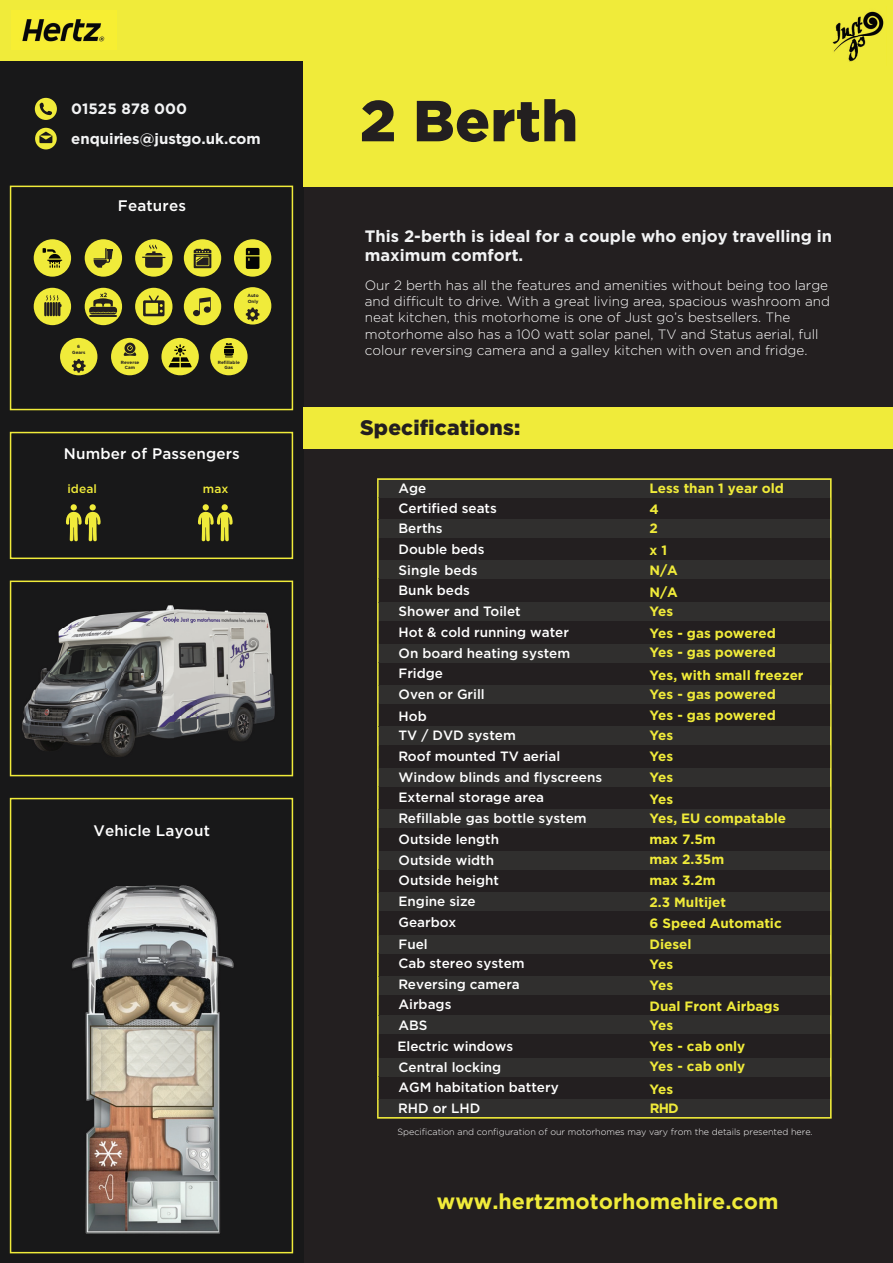
<style>
.page{position:relative;width:893px;height:1263px;background:#fff}
.page>*{position:absolute;margin:0;border:0;box-sizing:border-box;transform-origin:0 0}
.t1{font:900 57.75px "Gotham Pro";letter-spacing:.01em;color:#231f20}
.t2{font:700 21.45px "Gotham Pro";color:#f0eb3a}
.t3{font:900 21px "Gotham Pro";letter-spacing:.01em;color:#231f20}
.t4{font:700 16.5px/19.8px "Gotham Pro";color:#f2f3f4}
.t5{font:500 15.3px "Gotham Pro";letter-spacing:.01em;color:#fff}
.t6{font:700 15px/29.7px "Gotham Pro";color:#f2f3f4}
.t7{font:500 13.5px/20.7px "Gotham Pro";color:#fff}
.t8{font:300 13.5px/16.2px "Gotham Pro";color:#fff}
.t9{font:700 13.5px/20.7px "Gotham Pro";color:#f0eb3a}
.t10{font:500 12px "Gotham Pro";letter-spacing:.01em;color:#f0eb3a}
.t11{font:300 9px "Gotham Pro";color:#fff}
.t12{font:700 4.5px/5.4px "Gotham Pro";letter-spacing:.01em;color:#231f20;text-align:center}
</style>
<div class="page">
<div style="left:303px;top:0;width:590px;height:1263px;background:#231f20"></div>
<div style="left:0;top:0;width:303px;height:1263px;background:#181819"></div>
<div style="left:0;top:0;width:303px;height:60px;background:#f0eb3a"></div>
<img style="left:22px;top:18px;width:83px;height:24px">
<svg style="left:35px;top:98px;width:22px;height:22px"></svg>
<svg style="left:35px;top:128px;width:22px;height:21px"></svg>
<div style="left:303px;top:0;width:590px;height:186px;background:#f0eb3a"></div>
<div style="left:303px;top:407px;width:590px;height:42px;background:#f0eb3a"></div>
<img style="left:11px;top:885px;width:228px;height:369px">
<div style="left:10px;top:798px;width:283px;height:455px;border:2px solid #f0eb3a"></div>
<svg style="left:377px;top:478px;width:455px;height:641px"></svg>
<div style="left:378px;top:479px;width:453px;height:19px;background:#302f2e"></div>
<div style="left:379px;top:519px;width:451px;height:19px;background:#302f2e"></div>
<svg style="left:830px;top:519px;width:1px;height:19px"></svg>
<svg style="left:378px;top:519px;width:1px;height:19px"></svg>
<div style="left:379px;top:560px;width:451px;height:19px;background:#302f2e"></div>
<svg style="left:830px;top:560px;width:1px;height:19px"></svg>
<svg style="left:378px;top:560px;width:1px;height:19px"></svg>
<div style="left:379px;top:602px;width:451px;height:19px;background:#302f2e"></div>
<svg style="left:830px;top:602px;width:1px;height:19px"></svg>
<svg style="left:378px;top:602px;width:1px;height:19px"></svg>
<div style="left:379px;top:644px;width:451px;height:18px;background:#302f2e"></div>
<svg style="left:830px;top:644px;width:1px;height:18px"></svg>
<svg style="left:378px;top:644px;width:1px;height:18px"></svg>
<div style="left:379px;top:685px;width:451px;height:19px;background:#302f2e"></div>
<svg style="left:830px;top:685px;width:1px;height:19px"></svg>
<svg style="left:378px;top:685px;width:1px;height:19px"></svg>
<div style="left:379px;top:727px;width:451px;height:18px;background:#302f2e"></div>
<svg style="left:830px;top:727px;width:1px;height:18px"></svg>
<svg style="left:378px;top:727px;width:1px;height:18px"></svg>
<div style="left:379px;top:768px;width:451px;height:19px;background:#302f2e"></div>
<svg style="left:830px;top:768px;width:1px;height:19px"></svg>
<svg style="left:378px;top:768px;width:1px;height:19px"></svg>
<div style="left:379px;top:809px;width:451px;height:19px;background:#302f2e"></div>
<svg style="left:830px;top:809px;width:1px;height:19px"></svg>
<svg style="left:378px;top:809px;width:1px;height:19px"></svg>
<div style="left:379px;top:851px;width:451px;height:18px;background:#302f2e"></div>
<svg style="left:830px;top:851px;width:1px;height:18px"></svg>
<svg style="left:378px;top:851px;width:1px;height:18px"></svg>
<div style="left:379px;top:892px;width:451px;height:19px;background:#302f2e"></div>
<svg style="left:830px;top:892px;width:1px;height:19px"></svg>
<svg style="left:378px;top:892px;width:1px;height:19px"></svg>
<div style="left:379px;top:935px;width:451px;height:19px;background:#302f2e"></div>
<svg style="left:830px;top:935px;width:1px;height:19px"></svg>
<svg style="left:378px;top:935px;width:1px;height:19px"></svg>
<div style="left:379px;top:976px;width:451px;height:19px;background:#302f2e"></div>
<svg style="left:830px;top:976px;width:1px;height:19px"></svg>
<svg style="left:378px;top:976px;width:1px;height:19px"></svg>
<div style="left:379px;top:1015px;width:451px;height:19px;background:#302f2e"></div>
<svg style="left:830px;top:1015px;width:1px;height:19px"></svg>
<svg style="left:378px;top:1015px;width:1px;height:19px"></svg>
<div style="left:379px;top:1058px;width:451px;height:18px;background:#302f2e"></div>
<svg style="left:830px;top:1058px;width:1px;height:18px"></svg>
<svg style="left:378px;top:1058px;width:1px;height:18px"></svg>
<div style="left:378px;top:1099px;width:453px;height:19px;background:#302f2e"></div>
<svg style="left:10px;top:581px;width:283px;height:195px"></svg>
<div style="left:10px;top:432px;width:283px;height:127px;border:2px solid #f0eb3a"></div>
<div style="left:10px;top:186px;width:283px;height:224px;border:2px solid #f0eb3a"></div>
<svg style="left:66px;top:504px;width:35px;height:37px"></svg>
<svg style="left:198px;top:504px;width:35px;height:37px"></svg>
<div style="left:34px;top:239px;width:37px;height:38px;background:#f0eb3a;border-radius:50%"></div>
<div style="left:85px;top:239px;width:37px;height:38px;background:#f0eb3a;border-radius:50%"></div>
<div style="left:135px;top:239px;width:37px;height:38px;background:#f0eb3a;border-radius:50%"></div>
<div style="left:184px;top:239px;width:37px;height:38px;background:#f0eb3a;border-radius:50%"></div>
<div style="left:234px;top:239px;width:37px;height:38px;background:#f0eb3a;border-radius:50%"></div>
<div style="left:85px;top:288px;width:37px;height:37px;background:#f0eb3a;border-radius:50%"></div>
<div style="left:135px;top:288px;width:37px;height:37px;background:#f0eb3a;border-radius:50%"></div>
<div style="left:184px;top:288px;width:37px;height:37px;background:#f0eb3a;border-radius:50%"></div>
<div style="left:60px;top:338px;width:37px;height:37px;background:#f0eb3a;border-radius:50%"></div>
<div style="left:111px;top:338px;width:37px;height:37px;background:#f0eb3a;border-radius:50%"></div>
<div style="left:161px;top:338px;width:38px;height:37px;background:#f0eb3a;border-radius:50%"></div>
<div style="left:210px;top:338px;width:38px;height:37px;background:#f0eb3a;border-radius:50%"></div>
<div style="left:234px;top:287px;width:37px;height:38px;background:#f0eb3a;border-radius:50%"></div>
<div style="left:34px;top:288px;width:37px;height:37px;background:#f0eb3a;border-radius:50%"></div>
<svg style="left:43px;top:248px;width:19px;height:20px"></svg>
<svg style="left:94px;top:248px;width:19px;height:20px"></svg>
<svg style="left:142px;top:245px;width:23px;height:23px"></svg>
<svg style="left:194px;top:249px;width:17px;height:19px"></svg>
<svg style="left:246px;top:248px;width:13px;height:21px"></svg>
<hr style="left:44px;top:302px;width:3px;height:14px;background:#231f20">
<svg style="left:46px;top:295px;width:16px;height:21px"></svg>
<hr style="left:89px;top:315px;width:28px;height:2px;background:#231f20">
<svg style="left:89px;top:293px;width:28px;height:21px"></svg>
<svg style="left:143px;top:295px;width:21px;height:21px"></svg>
<svg style="left:193px;top:297px;width:18px;height:19px"></svg>
<svg style="left:246px;top:308px;width:13px;height:13px"></svg>
<svg style="left:72px;top:359px;width:14px;height:14px"></svg>
<svg style="left:124px;top:343px;width:12px;height:13px"></svg>
<svg style="left:168px;top:344px;width:24px;height:23px"></svg>
<svg style="left:224px;top:343px;width:9px;height:14px"></svg>
<img style="left:16px;top:584px;width:265px;height:177px">
<img style="left:832px;top:11px;width:52px;height:51px">
<p class="t6" style="left:71px;top:93px;width:191px">01525 878 000 enquiries@justgo.uk.com</p>
<p class="t12" style="left:72px;top:344px;width:15px">6<br>Gears</p>
<p class="t5" style="left:118px;top:196px;width:70px">Features</p>
<p class="t12" style="left:247px;top:293px;width:13px;text-align:left">Auto<br>Only</p>
<p class="t12" style="left:121px;top:360px;width:20px">Reverse<br>Cam</p>
<p class="t12" style="left:218px;top:360px;width:23px">Refillable<br>Gas</p>
<p class="t5" style="left:64px;top:445px;width:177px">Number of Passengers</p>
<p class="t10" style="left:67px;top:481px;width:31px">ideal</p>
<p class="t10" style="left:203px;top:481px;width:27px">max</p>
<p class="t5" style="left:93px;top:821px;width:118px">Vehicle Layout</p>
<h1 class="t1" style="left:360px;top:87px;width:219px">2 Berth</h1>
<p class="t4" style="left:365px;top:225px;width:469px">This 2-berth is ideal for a couple who enjoy travelling in maximum comfort.</p>
<p class="t8" style="left:365px;top:277px;width:467px">Our 2 berth has all the features and amenities without being too large and difficult to drive. With a great living area, spacious washroom and neat kitchen, this motorhome is one of Just go’s bestsellers. The motorhome also has a 100 watt solar panel, TV and Status aerial, full colour reversing camera and a galley kitchen with oven and fridge.</p>
<h3 class="t3" style="left:360px;top:416px;width:162px">Specifications:</h3>
<p class="t9" style="left:649px;top:478px;width:136px">Less than 1 year old<br>4</p>
<p class="t9" style="left:649px;top:517px;width:19px;line-height:22.2px">2 x 1</p>
<p class="t9" style="left:649px;top:558px;width:30px;line-height:22.2px">N/A<br>N/A</p>
<p class="t9" style="left:649px;top:600px;width:128px;line-height:22.2px">Yes<br>Yes - gas powered</p>
<p class="t9" style="left:649px;top:641px;width:156px;line-height:22.2px">Yes - gas powered<br>Yes, with small freezer</p>
<p class="t9" style="left:649px;top:683px;width:128px">Yes - gas powered<br>Yes - gas powered<br>Yes<br>Yes<br>Yes</p>
<p class="t9" style="left:649px;top:789px;width:138px;line-height:19.2px">Yes<br>Yes, EU compatable</p>
<p class="t9" style="left:649px;top:828px;width:76px">max 7.5m max 2.35m max 3.2m</p>
<p class="t9" style="left:649px;top:892px;width:134px">2.3 Multijet<br>6 Speed Automatic<br>Diesel<br>Yes<br>Yes<br>Dual Front Airbags</p>
<p class="t9" style="left:649px;top:1014px;width:97px">Yes<br>Yes - cab only<br>Yes - cab only</p>
<p class="t9" style="left:649px;top:1079px;width:31px;line-height:19.2px">Yes<br>RHD</p>
<p class="t11" style="left:398px;top:1127px;width:417px">Specification and configuration of our motorhomes may vary from the details presented here.</p>
<p class="t7" style="left:399px;top:479px;width:100px;line-height:19.2px">Age<br>Certified seats</p>
<p class="t7" style="left:399px;top:518px;width:173px">Berths<br>Double beds<br>Single beds<br>Bunk beds<br>Shower and Toilet<br>Hot &amp; cold running water<br>On board heating system<br>Fridge<br>Oven or Grill</p>
<p class="t7" style="left:399px;top:706px;width:119px;line-height:19.2px">Hob<br>TV / DVD system</p>
<p class="t7" style="left:399px;top:745px;width:205px">Roof mounted TV aerial<br>Window blinds and flyscreens<br>External storage area<br>Refillable gas bottle system<br>Outside length<br>Outside width<br>Outside height<br>Engine size<br>Gearbox</p>
<p class="t7" style="left:399px;top:934px;width:128px;line-height:19.2px">Fuel<br>Cab stereo system</p>
<p class="t7" style="left:398px;top:973px;width:163px">Reversing camera<br>Airbags<br>ABS<br>Electric windows<br>Central locking<br>AGM habitation battery<br>RHD or LHD</p>
<h2 class="t2" style="left:437px;top:1189px;width:343px">www.hertzmotorhomehire.com</h2>
</div>
